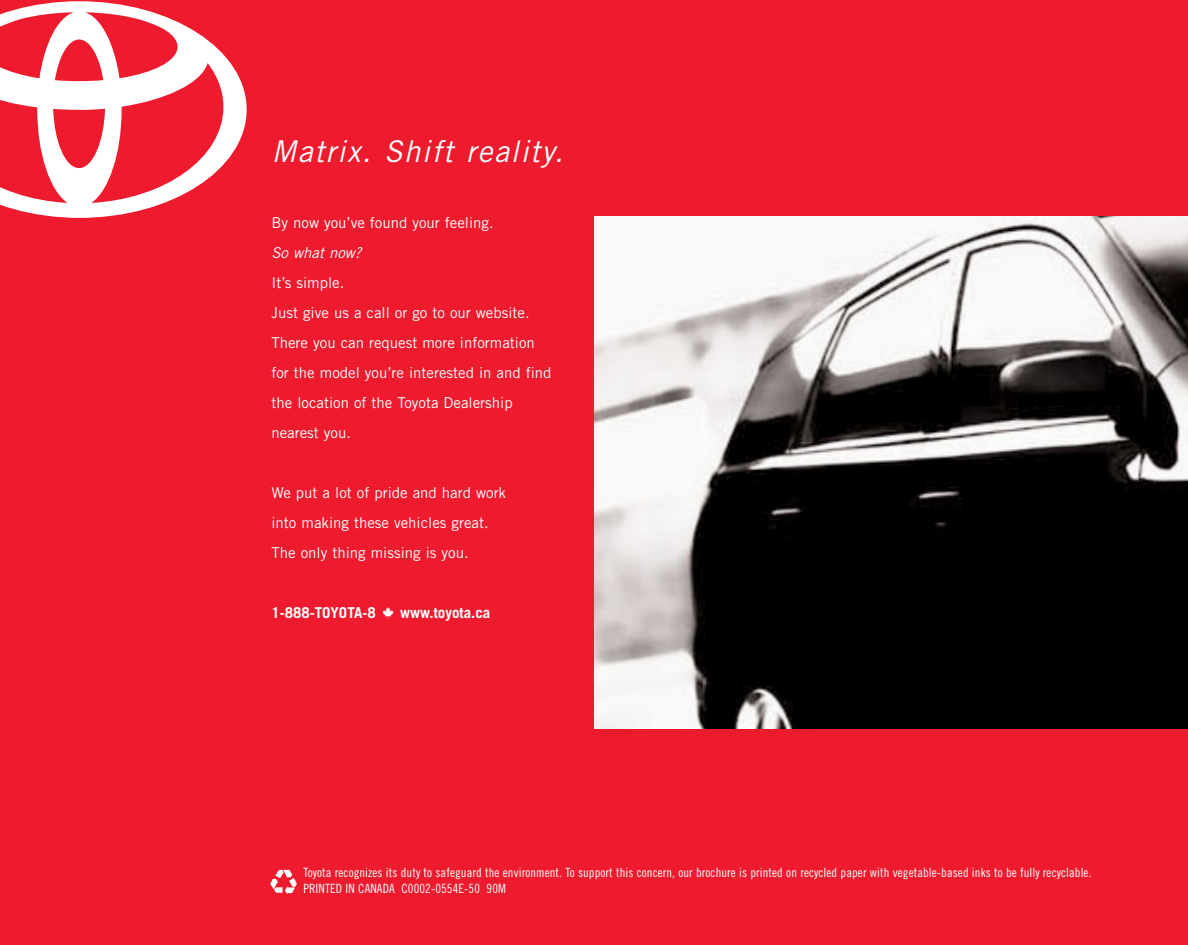
<style>
.page{position:relative;width:1188px;height:945px;background:#fff}
.page>*{position:absolute;margin:0;border:0;box-sizing:border-box;transform-origin:0 0}
.t1{font:italic 30px "Trade Gothic";color:#fff}
.t2{font:15px/30px "Trade Gothic";color:#fff}
.t3{font:700 15px "Trade Gothic";color:#fff}
.t4{font:italic 15px "Trade Gothic";color:#fff}
.t5{font:12.75px/16.5px "Trade Gothic Cond Eighteen";letter-spacing:.01em;color:#fff}
.s1{font-family:"Military Patriotic P02";font-weight:400}
</style>
<div class="page">
<img style="left:594px;top:216px;width:594px;height:513px">
<div style="left:0;top:0;width:594px;height:945px;background:#ed1b2d"></div>
<div style="left:0;top:729px;width:1188px;height:216px;background:#ed1b2d"></div>
<div style="left:0;top:0;width:1188px;height:216px;background:#ed1b2d"></div>
<svg style="left:0;top:1px;width:247px;height:217px"></svg>
<svg style="left:270px;top:870px;width:27px;height:24px"></svg>
<hr style="left:1187px;top:0;width:1px;height:216px;background:#fff">
<hr style="left:1187px;top:729px;width:1px;height:216px;background:#fff">
<h1 class="t1" style="left:272px;top:140px;width:300px">Matrix. Shift reality.</h1>
<p class="t2" style="left:271px;top:210px;width:224px">By now you’ve found your feeling.</p>
<p class="t4" style="left:271px;top:248px;width:95px">So what now?</p>
<p class="t2" style="left:271px;top:270px;width:282px">It’s simple.<br>Just give us a call or go to our website.<br>There you can request more information for the model you’re interested in and find the location of the Toyota Dealership nearest you.</p>
<p class="t2" style="left:271px;top:480px;width:236px">We put a lot of pride and hard work into making these vehicles great.<br>The only thing missing is you.</p>
<p class="t3" style="left:271px;top:608px;width:220px">1-888-TOYOTA-8 <span class="s1">p</span> www.toyota.ca</p>
<p class="t5" style="left:303px;top:866px;width:790px">Toyota recognizes its duty to safeguard the environment. To support this concern, our brochure is printed on recycled paper with vegetable-based inks to be fully recyclable.<br>PRINTED IN CANADA C0002-0554E-50 90M</p>
</div>
